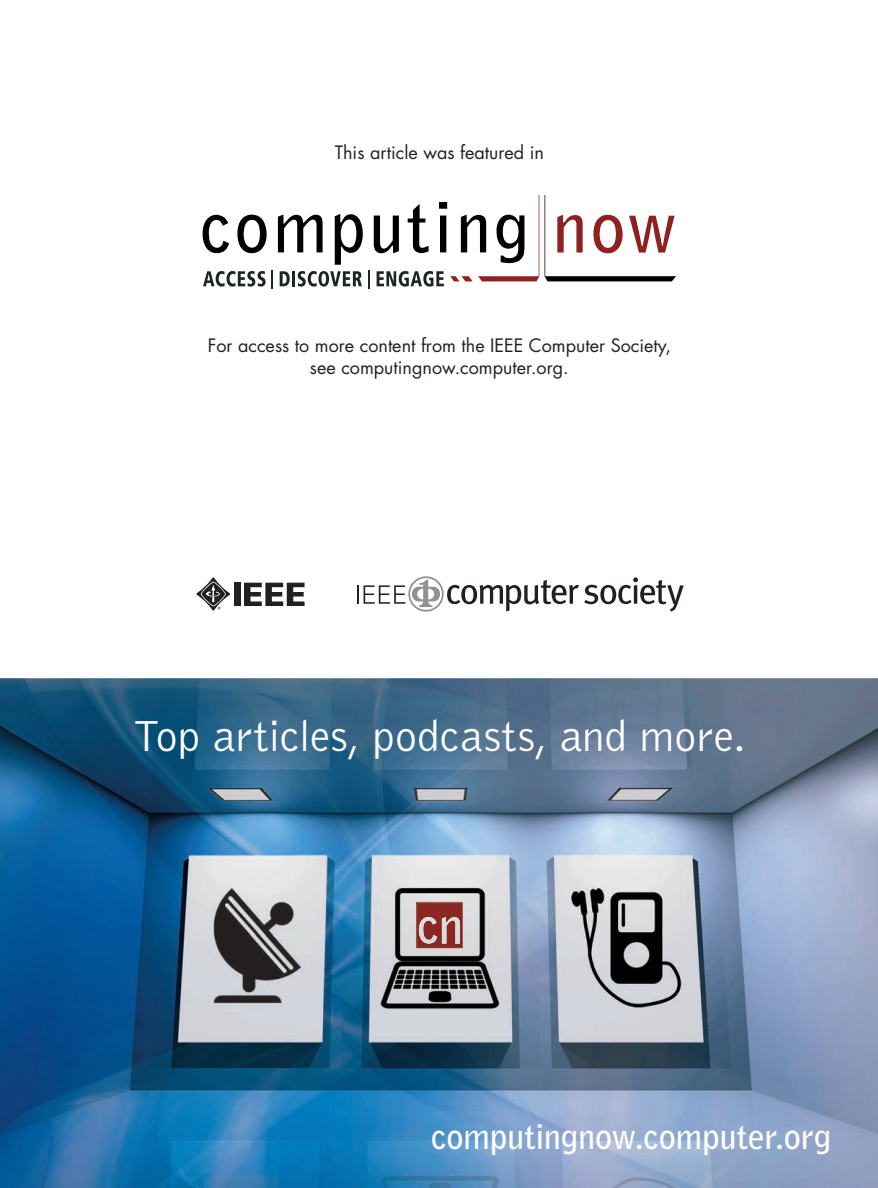
<style>
.page{position:relative;width:878px;height:1188px;background:#fff}
.page>*{position:absolute;margin:0;border:0;box-sizing:border-box;transform-origin:0 0}
.t1{font:300 45px "Bell Gothic Std";letter-spacing:-.005em;color:#fff}
.t2{font:700 34.5px "Bell Gothic Std";letter-spacing:-.005em;color:#fff}
.t3{font:18px/21.6px "Futura Std";color:#231f20;text-align:center}
</style>
<div class="page">
<svg style="left:203px;top:195px;width:473px;height:93px"></svg>
<img style="left:0;top:678px;width:878px;height:510px">
<img style="left:416px;top:902px;width:47px;height:46px">
<img style="left:419px;top:917px;width:18px;height:27px">
<img style="left:442px;top:917px;width:18px;height:27px">
<svg style="left:357px;top:576px;width:326px;height:36px"></svg>
<div style="left:234px;top:583px;width:6px;height:23px;background:#231f20"></div>
<svg style="left:244px;top:583px;width:60px;height:23px"></svg>
<svg style="left:196px;top:577px;width:34px;height:34px"></svg>
<p class="t3" style="left:334px;top:141px;width:211px">This article was featured in</p>
<p class="t3" style="left:208px;top:335px;width:464px">For access to more content from the IEEE Computer Society, see computingnow.computer.org.</p>
<h1 class="t1" style="left:133px;top:712px;width:614px">Top articles, podcasts, and more.</h1>
<h2 class="t2" style="left:431px;top:1115px;width:401px">computingnow.computer.org</h2>
</div>
